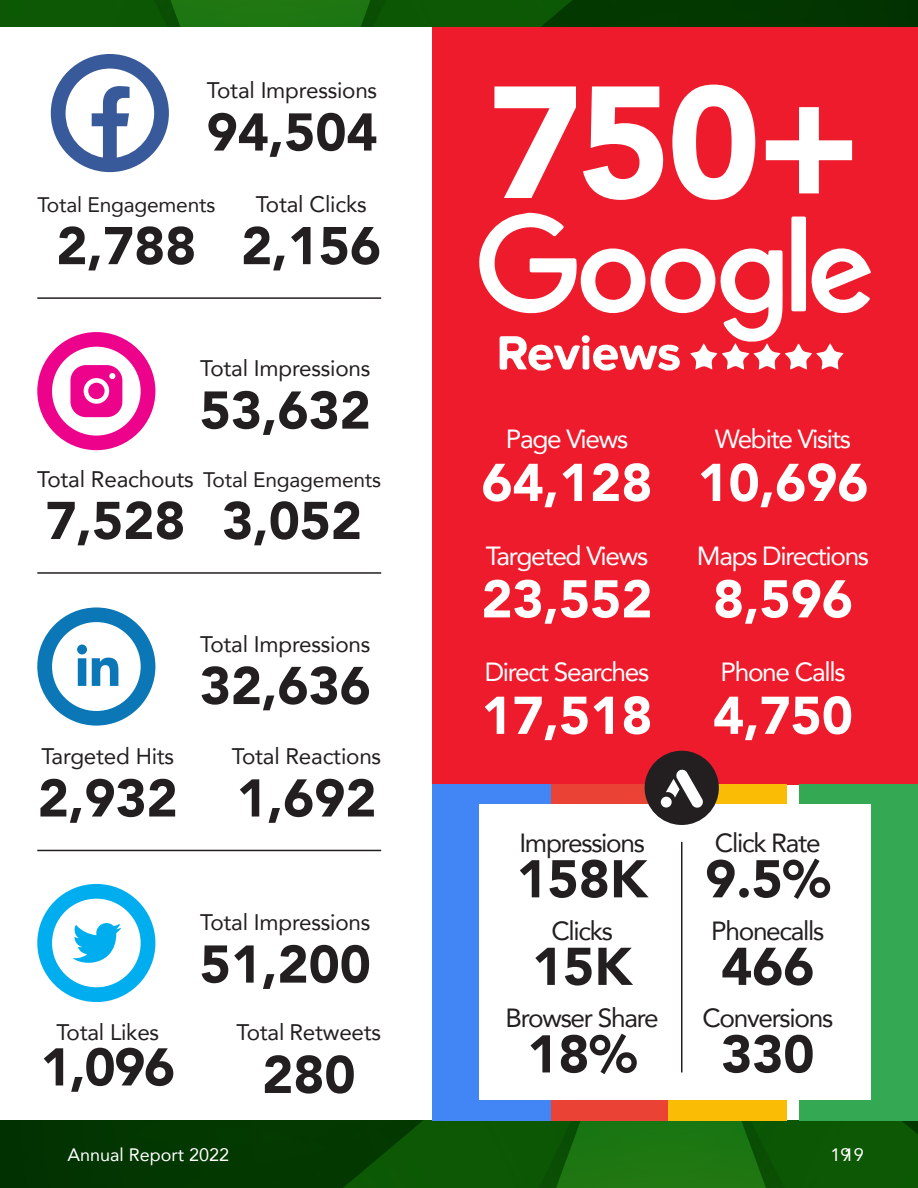
<style>
.page{position:relative;width:918px;height:1188px;background:#fff}
.page>*{position:absolute;margin:0;border:0;box-sizing:border-box;transform-origin:0 0}
.t1{font:900 157.5px "Avenir";color:#fff}
.t2{font:900 52.5px "Avenir";color:#231f20}
.t3{font:900 52.5px "Avenir";color:#fff}
.t4{font:26.25px "Avenir";letter-spacing:-.05em;color:#fff}
.t5{font:26.25px "Avenir";letter-spacing:-.05em;color:#231f20}
.t6{font:22.5px "Avenir";letter-spacing:-.01em;color:#231f20}
.t7{font:21px "Avenir";letter-spacing:-.01em;color:#231f20}
.t8{font:18px "Avenir";color:#fff}
.s1{font-size:22.5px}
</style>
<div class="page">
<svg style="left:0;top:1120px;width:918px;height:68px;background:#0c5006"></svg>
<svg style="left:0;top:0;width:918px;height:27px;background:#0c5105"></svg>
<div style="left:432px;top:27px;width:486px;height:757px;background:#ee1b2c"></div>
<svg style="left:479px;top:213px;width:392px;height:158px"></svg>
<div style="left:582px;top:335px;width:8px;height:8px;background:#fff;border-radius:50%"></div>
<div style="left:51px;top:54px;width:118px;height:118px;background:#395a9a;border-radius:50%"></div>
<svg style="left:66px;top:69px;width:88px;height:89px"></svg>
<div style="left:37px;top:332px;width:118px;height:118px;background:#ed028c;border-radius:50%"></div>
<svg style="left:52px;top:347px;width:89px;height:89px"></svg>
<div style="left:37px;top:607px;width:118px;height:119px;background:#0b77b7;border-radius:50%"></div>
<svg style="left:52px;top:622px;width:89px;height:89px"></svg>
<div style="left:37px;top:884px;width:118px;height:118px;background:#00aeef;border-radius:50%"></div>
<svg style="left:52px;top:899px;width:89px;height:88px"></svg>
<hr style="left:37px;top:297px;width:344px;height:2px;background:#231f20">
<hr style="left:37px;top:572px;width:344px;height:2px;background:#231f20">
<hr style="left:37px;top:850px;width:344px;height:1px;background:#231f20">
<div style="left:550px;top:784px;width:118px;height:336px;background:#ea4335"></div>
<div style="left:800px;top:784px;width:118px;height:336px;background:#34a853"></div>
<div style="left:668px;top:784px;width:119px;height:336px;background:#fbbc05"></div>
<div style="left:432px;top:784px;width:118px;height:336px;background:#4285f4"></div>
<div style="left:479px;top:805px;width:392px;height:295px;background:#fff"></div>
<div style="left:645px;top:751px;width:74px;height:74px;background:#231f20;border-radius:50%"></div>
<div style="left:661px;top:797px;width:11px;height:11px;background:#fff;border-radius:50%"></div>
<svg style="left:666px;top:769px;width:37px;height:39px"></svg>
<hr style="left:681px;top:842px;width:2px;height:230px;background:#231f20">
<p class="t6" style="left:207px;top:72px;width:172px">Total Impressions</p>
<p class="t2" style="left:207px;top:87px;width:172px">94,504</p>
<p class="t6" style="left:256px;top:186px;width:112px">Total Clicks</p>
<p class="t2" style="left:241px;top:201px;width:141px">2,156</p>
<p class="t7" style="left:37px;top:188px;width:179px">Total Engagements</p>
<p class="t2" style="left:56px;top:201px;width:141px">2,788</p>
<p class="t6" style="left:200px;top:350px;width:172px">Total Impressions</p>
<p class="t2" style="left:200px;top:365px;width:172px">53,632</p>
<p class="t7" style="left:37px;top:462px;width:345px"><span class="s1">Total Reachouts</span> Total Engagements</p>
<p class="t2" style="left:222px;top:476px;width:141px">3,052</p>
<p class="t2" style="left:46px;top:476px;width:141px">7,528</p>
<p class="t6" style="left:41px;top:738px;width:134px">Targeted Hits</p>
<p class="t2" style="left:38px;top:753px;width:141px">2,932</p>
<p class="t6" style="left:200px;top:626px;width:172px">Total Impressions</p>
<p class="t2" style="left:200px;top:641px;width:172px">32,636</p>
<p class="t6" style="left:232px;top:738px;width:151px">Total Reactions</p>
<p class="t2" style="left:237px;top:753px;width:141px">1,692</p>
<p class="t6" style="left:56px;top:1015px;width:104px">Total Likes</p>
<p class="t2" style="left:41px;top:1022px;width:136px">1,096</p>
<p class="t6" style="left:200px;top:904px;width:172px">Total Impressions</p>
<p class="t2" style="left:200px;top:919px;width:172px">51,200</p>
<p class="t6" style="left:237px;top:1015px;width:146px">Total Retweets</p>
<p class="t2" style="left:262px;top:1030px;width:95px">280</p>
<p class="t1" style="left:489px;top:8px;width:374px">750+</p>
<p class="t4" style="left:506px;top:418px;width:124px">Page Views</p>
<p class="t3" style="left:482px;top:438px;width:172px">64,128</p>
<p class="t4" style="left:486px;top:535px;width:164px">Targeted Views</p>
<p class="t3" style="left:482px;top:554px;width:172px">23,552</p>
<p class="t4" style="left:485px;top:651px;width:166px">Direct Searches</p>
<p class="t3" style="left:482px;top:671px;width:172px">17,518</p>
<p class="t5" style="left:519px;top:822px;width:127px">Impressions</p>
<p class="t2" style="left:517px;top:834px;width:133px">158K</p>
<p class="t5" style="left:551px;top:910px;width:63px">Clicks</p>
<p class="t2" style="left:532px;top:922px;width:102px">15K</p>
<p class="t5" style="left:506px;top:997px;width:155px">Browser Share</p>
<p class="t2" style="left:527px;top:1009px;width:111px">18%</p>
<p class="t4" style="left:715px;top:418px;width:138px">Webite Visits</p>
<p class="t3" style="left:698px;top:438px;width:172px">10,696</p>
<p class="t4" style="left:697px;top:535px;width:174px">Maps Directions</p>
<p class="t3" style="left:713px;top:554px;width:141px">8,596</p>
<p class="t4" style="left:720px;top:651px;width:127px">Phone Calls</p>
<p class="t3" style="left:713px;top:671px;width:141px">4,750</p>
<p class="t5" style="left:715px;top:822px;width:107px">Click Rate</p>
<p class="t2" style="left:705px;top:834px;width:127px">9.5%</p>
<p class="t5" style="left:711px;top:910px;width:115px">Phonecalls</p>
<p class="t2" style="left:721px;top:922px;width:95px">466</p>
<p class="t5" style="left:702px;top:997px;width:132px">Conversions</p>
<p class="t2" style="left:721px;top:1009px;width:95px">330</p>
<p class="t8" style="left:68px;top:1140px;width:163px">Annual Report 2022</p>
<p class="t8" style="left:844px;top:1140px;width:22px">19</p>
<p class="t8" style="left:830px;top:1140px;width:22px">19</p>
</div>
